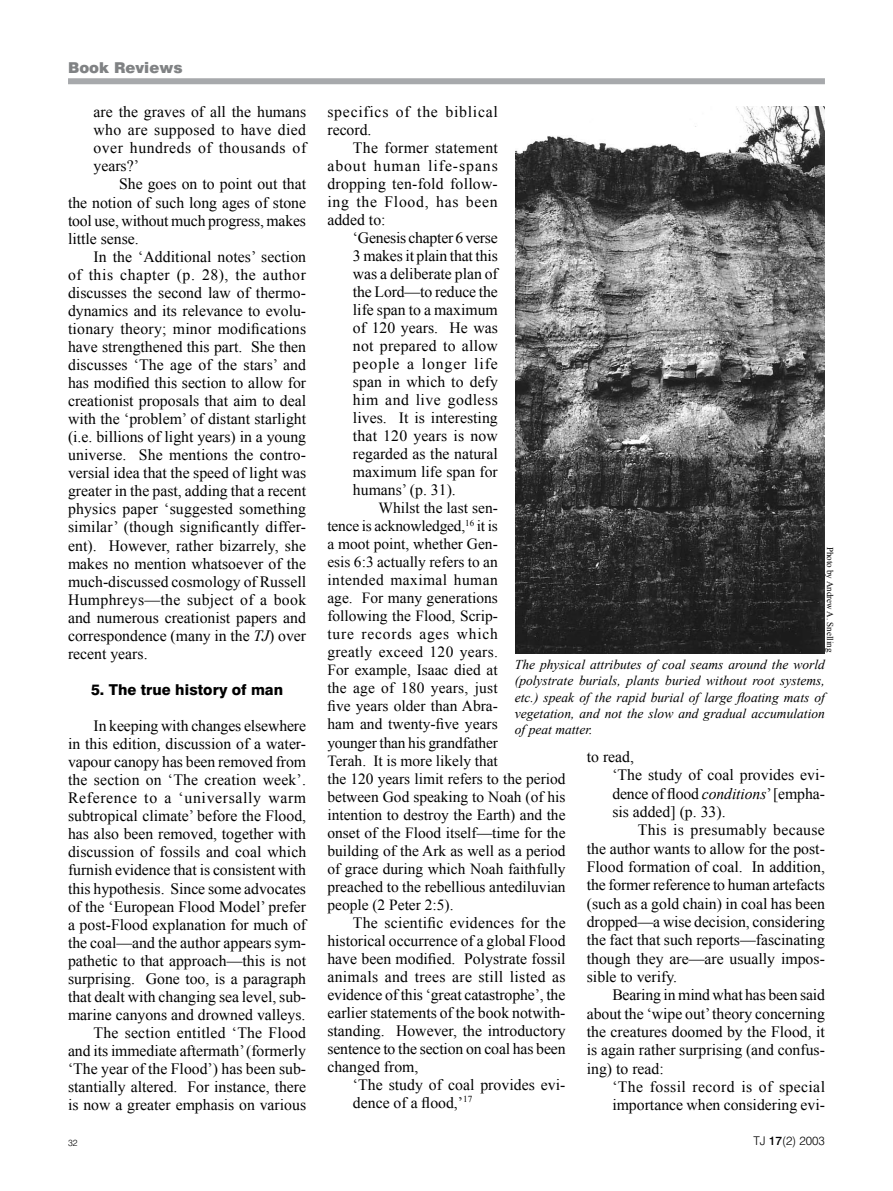
<style>
.page{position:relative;width:893px;height:1191px;background:#fff}
.page>*{position:absolute;margin:0;border:0;box-sizing:border-box;transform-origin:0 0}
.t1{font:15.75px/18px "Times New Roman";color:#000;text-align:justify}
.t2{font:15.75px/18px "Times New Roman";letter-spacing:.045em;color:#000}
.t3{font:15.45px/18px "Times New Roman";color:#000}
.t4{font:800 15px "Swiss 721 BT";color:#000}
.t5{font:900 15px "Swiss 721 BT";color:#808284}
.t6{font:italic 13.5px/16.2px "Times New Roman";color:#000;text-align:justify}
.t7{font:300 12px "Swiss 721 BT";color:#000}
.t8{font:9px "Times New Roman";color:#000}
.t9{font:300 9px "Swiss 721 BT";color:#000}
.s1{font-style:italic}
.s2{font-weight:500}
</style>
<div class="page">
<div style="left:68px;top:78px;width:757px;height:6px;background:#a7a9ac"></div>
<img style="left:516px;top:106px;width:308px;height:547px">
<p class="t5" style="left:68px;top:59px;width:116px">Book Reviews</p>
<p class="t1" style="left:94px;top:103px;width:214px">are the graves of all the humans who are supposed to have died over hundreds of thousands of years?’</p>
<p class="t1" style="left:68px;top:175px;width:240px;text-indent:51px">She goes on to point out that the notion of such long ages of stone tool use, without much progress, makes little sense.</p>
<p class="t1" style="left:68px;top:247px;width:240px;text-indent:26px">In the ‘Additional notes’ section of this chapter (p. 28), the author discusses the second law of thermo&shy;dynamics and its relevance to evolu&shy;tionary theory; minor modifications have strengthened this part. She then discusses ‘The age of the stars’ and has modified this section to allow for creationist proposals that aim to deal with the ‘problem’ of distant starlight (i.e. billions of light years) in a young universe. She mentions the contro&shy;versial idea that the speed of light was greater in the past, adding that a recent physics paper ‘suggested something similar’ (though significantly differ&shy;ent). However, rather bizarrely, she makes no mention whatsoever of the much-discussed cosmology of Russell Humphreys—the subject of a book and numerous creationist papers and correspondence (many in the <span class="s1">TJ</span>) over recent years.</p>
<p class="t4" style="left:91px;top:680px;width:193px">5. The true history of man</p>
<p class="t1" style="left:68px;top:716px;width:240px;text-align:right">In keeping with changes elsewhere<br>in this edition, discussion of a water&shy;vapour canopy has been removed from the section on ‘The creation week’.<br>Reference to a ‘universally warm subtropical climate’ before the Flood, has also been removed, together with discussion of fossils and coal which furnish evidence that is consistent with this hypothesis. Since some advocates of the ‘European Flood Model’ prefer a post-Flood explanation for much of the coal—and the author appears sym&shy;pathetic to that approach—this is not surprising. Gone too, is a paragraph that dealt with changing sea level, sub&shy;marine canyons and drowned valleys.<br>The section entitled ‘The Flood and its immediate aftermath’ (formerly ‘The year of the Flood’) has been sub&shy;stantially altered. For instance, there is now a greater emphasis on various</p>
<p class="t2" style="left:327px;top:103px;width:172px">specifics of the biblical record.</p>
<p class="t1" style="left:327px;top:139px;width:172px;text-indent:26px">The former statement about human life-spans dropping ten-fold follow&shy;ing the Flood, has been added to:</p>
<p class="t1" style="left:353px;top:229px;width:146px">‘Genesis chapter 6 verse 3 makes it plain that this was a deliberate plan of the Lord—to reduce the life span to a maximum of 120 years. He was not prepared to allow people a longer life span in which to defy him and live godless lives. It is interesting that 120 years is now regarded as the natural maximum life span for humans’ (p. 31).</p>
<p class="t3" style="left:327px;top:499px;width:240px;text-indent:51px">Whilst the last sen-<br>tence is acknowledged,<sup>16</sup> it is<br>a moot point, whether Gen-<br>esis 6:3 actually refers to an<br>intended maximal human<br>age. For many generations<br>following the Flood, Scrip-<br>ture records ages which<br>greatly exceed 120 years.<br>For example, Isaac died at<br>the age of 180 years, just<br>five years older than Abra-<br>ham and twenty-five years<br>younger than his grandfather<br>Terah. It is more likely that<br>the 120 years limit refers to the period between God speaking to Noah (of his intention to destroy the Earth) and the onset of the Flood itself—time for the building of the Ark as well as a period of grace during which Noah faithfully preached to the rebellious antediluvian people (2 Peter 2:5).</p>
<p class="t1" style="left:327px;top:913px;width:240px;text-indent:26px">The scientific evidences for the historical occurrence of a global Flood have been modified. Polystrate fossil animals and trees are still listed as evidence of this ‘great catastrophe’, the earlier statements of the book notwith&shy;standing. However, the introductory sentence to the section on coal has been changed from,</p>
<p class="t1" style="left:353px;top:1075px;width:214px">‘The study of coal provides evi&shy;dence of a flood,’<sup>17</sup></p>
<p class="t8" style="left:836px;top:546px;width:107px;rotate:90deg">Photo by Andrew A. Snelling</p>
<p class="t6" style="left:515px;top:656px;width:312px">The physical attributes of coal seams around the world (polystrate burials, plants buried without root systems, etc.) speak of the rapid burial of large floating mats of vegetation, and not the slow and gradual accumulation of peat matter.</p>
<p class="t1" style="left:612px;top:747px;width:214px;text-align:left;text-indent:-26px">to read,<br>‘The study of coal provides evi&shy;dence of flood <span class="s1">conditions</span>’ [empha&shy;sis added] (p. 33).</p>
<p class="t1" style="left:587px;top:820px;width:240px;text-indent:51px">This is presumably because the author wants to allow for the post-Flood formation of coal. In addition, the former reference to human artefacts (such as a gold chain) in coal has been dropped—a wise decision, considering the fact that such reports—fascinating though they are—are usually impos&shy;sible to verify.</p>
<p class="t1" style="left:587px;top:985px;width:240px;text-indent:26px">Bearing in mind what has been said about the ‘wipe out’ theory concerning the creatures doomed by the Flood, it is again rather surprising (and confus&shy;ing) to read:</p>
<p class="t1" style="left:612px;top:1077px;width:214px">‘The fossil record is of special importance when considering evi-</p>
<p class="t9" style="left:68px;top:1137px;width:11px">32</p>
<p class="t7" style="left:753px;top:1133px;width:73px">TJ <span class="s2">17</span>(2) 2003</p>
</div>
